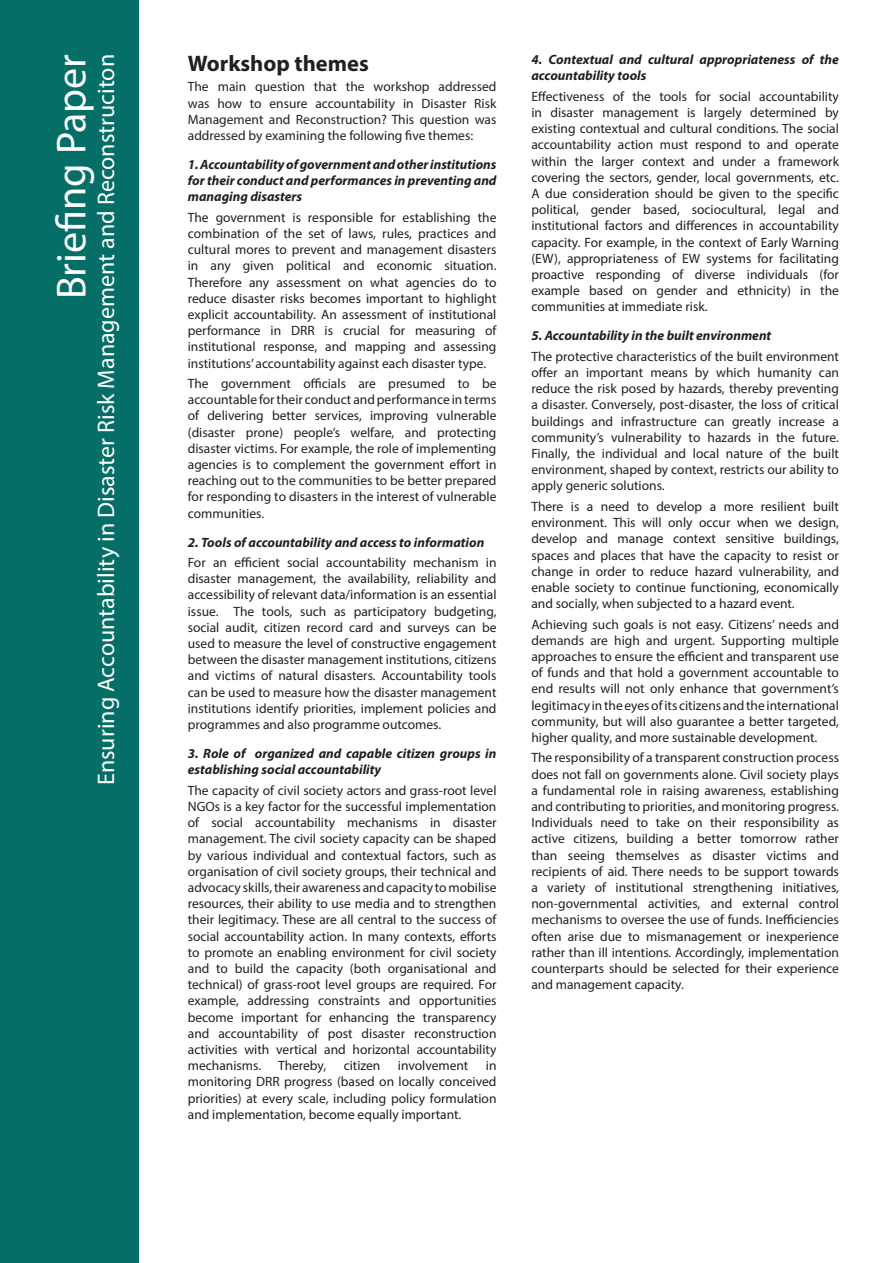
<style>
.page{position:relative;width:893px;height:1263px;background:#fff}
.page>*{position:absolute;margin:0;border:0;box-sizing:border-box;transform-origin:0 0}
.t1{font:42px "Myriad Pro";color:#fff}
.t2{font:24px "Myriad Pro";color:#fff}
.t3{font:700 22.5px "Myriad Pro";color:#231f20}
.t4{font:13.5px/16.2px "Myriad Pro";color:#231f20;text-align:justify}
.t5{font:italic 700 13.5px/16.2px "Myriad Pro";color:#231f20}
</style>
<div class="page">
<div style="left:0;top:0;width:138px;height:1263px;background:#056f67"></div>
<p class="t1" style="left:46px;top:299px;width:247px;rotate:-90deg">Briefing Paper</p>
<p class="t2" style="left:91px;top:785px;width:733px;rotate:-90deg">Ensuring Accountability in Disaster Risk Management and Reconstruciton</p>
<p class="t3" style="left:188px;top:49px;width:182px">Workshop themes</p>
<p class="t4" style="left:188px;top:78px;width:310px">The main question that the workshop addressed was how to ensure accountability in Disaster Risk Management and Reconstruction? This question was addressed by examining the following five themes:</p>
<p class="t5" style="left:188px;top:156px;width:310px;text-align:justify">1. Accountability of government and other institutions for their conduct and performances in preventing and managing disasters</p>
<p class="t4" style="left:188px;top:209px;width:310px">The government is responsible for establishing the combination of the set of laws, rules, practices and cultural mores to prevent and management disasters in any given political and economic situation.<br>Therefore any assessment on what agencies do to reduce disaster risks becomes important to highlight explicit accountability. An assessment of institutional performance in DRR is crucial for measuring of institutional response, and mapping and assessing institutions’ accountability against each disaster type.</p>
<p class="t4" style="left:188px;top:375px;width:310px">The government officials are presumed to be accountable for their conduct and performance in terms of delivering better services, improving vulnerable (disaster prone) people’s welfare, and protecting disaster victims. For example, the role of implementing agencies is to complement the government effort in reaching out to the communities to be better prepared for responding to disasters in the interest of vulnerable communities.</p>
<p class="t5" style="left:188px;top:533px;width:298px">2. Tools of accountability and access to information</p>
<p class="t4" style="left:188px;top:554px;width:310px">For an efficient social accountability mechanism in disaster management, the availability, reliability and accessibility of relevant data/information is an essential issue. The tools, such as participatory budgeting, social audit, citizen record card and surveys can be used to measure the level of constructive engagement between the disaster management institutions, citizens and victims of natural disasters. Accountability tools can be used to measure how the disaster management institutions identify priorities, implement policies and programmes and also programme outcomes.</p>
<p class="t5" style="left:188px;top:745px;width:310px">3. Role of organized and capable citizen groups in establishing social accountability</p>
<p class="t4" style="left:188px;top:782px;width:310px">The capacity of civil society actors and grass-root level NGOs is a key factor for the successful implementation of social accountability mechanisms in disaster management. The civil society capacity can be shaped by various individual and contextual factors, such as organisation of civil society groups, their technical and advocacy skills, their awareness and capacity to mobilise resources, their ability to use media and to strengthen their legitimacy. These are all central to the success of social accountability action. In many contexts, efforts to promote an enabling environment for civil society and to build the capacity (both organisational and technical) of grass-root level groups are required. For example, addressing constraints and opportunities become important for enhancing the transparency and accountability of post disaster reconstruction activities with vertical and horizontal accountability mechanisms.</p>
<p class="t4" style="left:278px;top:1057px;width:50px">Thereby,</p>
<p class="t4" style="left:344px;top:1057px;width:38px">citizen</p>
<p class="t4" style="left:398px;top:1057px;width:72px">involvement</p>
<p class="t4" style="left:188px;top:1057px;width:310px;text-indent:298px">in monitoring DRR progress (based on locally conceived priorities) at every scale, including policy formulation and implementation, become equally important.</p>
<p class="t5" style="left:531px;top:51px;width:309px">4. Contextual and cultural appropriateness of the accountability tools</p>
<p class="t4" style="left:531px;top:88px;width:309px">Effectiveness of the tools for social accountability in disaster management is largely determined by existing contextual and cultural conditions. The social accountability action must respond to and operate within the larger context and under a framework covering the sectors, gender, local governments, etc.<br>A due consideration should be given to the specific political, gender based, sociocultural, legal and institutional factors and differences in accountability capacity. For example, in the context of Early Warning (EW), appropriateness of EW systems for facilitating proactive responding of diverse individuals (for example based on gender and ethnicity) in the communities at immediate risk.</p>
<p class="t5" style="left:531px;top:327px;width:241px">5. Accountability in the built environment</p>
<p class="t4" style="left:531px;top:348px;width:309px">The protective characteristics of the built environment offer an important means by which humanity can reduce the risk posed by hazards, thereby preventing a disaster. Conversely, post-disaster, the loss of critical buildings and infrastructure can greatly increase a community’s vulnerability to hazards in the future.<br>Finally, the individual and local nature of the built environment, shaped by context, restricts our ability to apply generic solutions.</p>
<p class="t4" style="left:531px;top:498px;width:309px">There is a need to develop a more resilient built environment. This will only occur when we design, develop and manage context sensitive buildings, spaces and places that have the capacity to resist or change in order to reduce hazard vulnerability, and enable society to continue functioning, economically and socially, when subjected to a hazard event.</p>
<p class="t4" style="left:531px;top:616px;width:309px">Achieving such goals is not easy. Citizens’ needs and demands are high and urgent. Supporting multiple approaches to ensure the efficient and transparent use of funds and that hold a government accountable to end results will not only enhance that government’s legitimacy in the eyes of its citizens and the international community, but will also guarantee a better targeted, higher quality, and more sustainable development.</p>
<p class="t4" style="left:531px;top:750px;width:309px">The responsibility of a transparent construction process does not fall on governments alone. Civil society plays a fundamental role in raising awareness, establishing and contributing to priorities, and monitoring progress.<br>Individuals need to take on their responsibility as active citizens, building a better tomorrow rather than seeing themselves as disaster victims and recipients of aid. There needs to be support towards a variety of institutional strengthening initiatives, non-governmental activities, and external control mechanisms to oversee the use of funds. Inefficiencies often arise due to mismanagement or inexperience rather than ill intentions. Accordingly, implementation counterparts should be selected for their experience and management capacity.</p>
</div>
